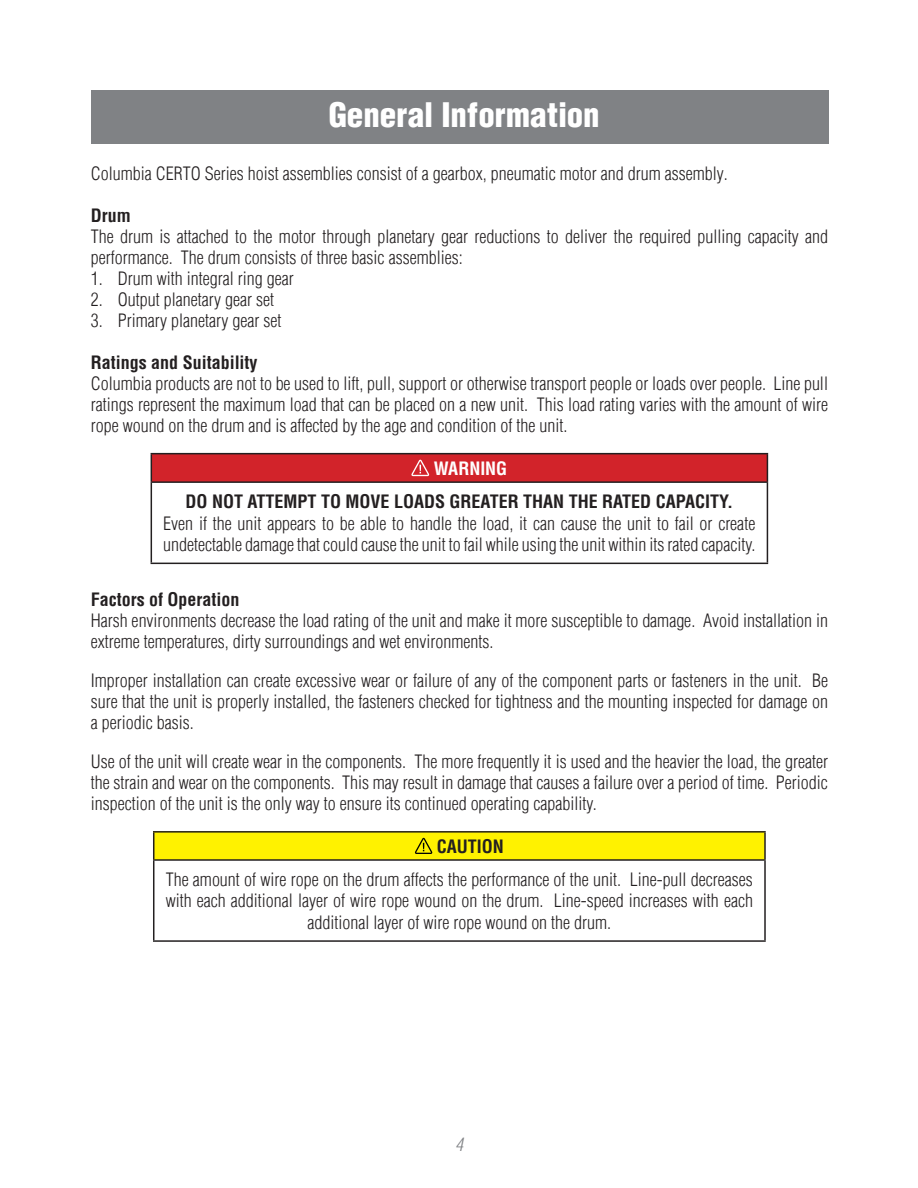
<style>
.page{position:relative;width:918px;height:1188px;background:#fff}
.page>*{position:absolute;margin:0;border:0;box-sizing:border-box;transform-origin:0 0}
.t1{font:33px "Switzerland Cond Black Plain";color:#fff}
.t2{font:18px/21px "Switzerland Cond Light Plain";color:#231f20}
.t3{font:700 condensed 18px "Switzerland";color:#231f20}
.t4{font:700 condensed 18px "Switzerland";color:#fff}
.t5{font:italic 300 18px "Switzerland Cond";color:#808285}
.s1{font-family:"Switzerland";font-weight:700;font-stretch:condensed}
</style>
<div class="page">
<div style="left:91px;top:90px;width:738px;height:54px;background:#808285"></div>
<div style="left:151px;top:454px;width:616px;height:28px;background:#d2232a"></div>
<hr style="left:151px;top:483px;width:1px;height:80px;background:#231f20">
<hr style="left:767px;top:483px;width:1px;height:80px;background:#231f20">
<hr style="left:151px;top:563px;width:617px;height:1px;background:#231f20">
<hr style="left:151px;top:453px;width:617px;height:1px;background:#231f20">
<svg style="left:151px;top:454px;width:1px;height:27px"></svg>
<svg style="left:767px;top:454px;width:1px;height:27px"></svg>
<hr style="left:151px;top:481px;width:617px;height:2px;background:#231f20">
<svg style="left:411px;top:460px;width:18px;height:16px"></svg>
<div style="left:154px;top:832px;width:611px;height:28px;background:#fff200"></div>
<hr style="left:153px;top:861px;width:1px;height:79px;background:#231f20">
<hr style="left:764px;top:861px;width:2px;height:79px;background:#231f20">
<hr style="left:153px;top:940px;width:613px;height:2px;background:#231f20">
<hr style="left:153px;top:831px;width:613px;height:2px;background:#231f20">
<svg style="left:153px;top:833px;width:1px;height:26px"></svg>
<hr style="left:764px;top:833px;width:2px;height:26px;background:#231f20">
<hr style="left:153px;top:859px;width:613px;height:2px;background:#231f20">
<svg style="left:415px;top:838px;width:17px;height:16px"></svg>
<p class="t1" style="left:329px;top:95px;width:273px">General Information</p>
<p class="t2" style="left:91px;top:163px;width:639px">Columbia CERTO Series hoist assemblies consist of a gearbox, pneumatic motor and drum assembly.</p>
<p class="t2" style="left:91px;top:205px;width:739px"><span class="s1">Drum<br></span>The drum is attached to the motor through planetary gear reductions to deliver the required pulling capacity and performance. The drum consists of three basic assemblies:</p>
<p class="t2" style="left:91px;top:268px;width:204px">1. Drum with integral ring gear</p>
<p class="t2" style="left:91px;top:289px;width:185px">2. Output planetary gear set</p>
<p class="t2" style="left:91px;top:310px;width:192px">3. Primary planetary gear set</p>
<p class="t3" style="left:91px;top:351px;width:168px">Ratings and Suitability</p>
<p class="t2" style="left:91px;top:373px;width:739px;text-align:justify">Columbia products are not to be used to lift, pull, support or otherwise transport people or loads over people. Line pull ratings represent the maximum load that can be placed on a new unit. This load rating varies with the amount of wire rope wound on the drum and is affected by the age and condition of the unit.</p>
<p class="t4" style="left:434px;top:457px;width:75px">WARNING</p>
<p class="t3" style="left:186px;top:491px;width:549px">DO NOT ATTEMPT TO MOVE LOADS GREATER THAN THE RATED CAPACITY.</p>
<p class="t2" style="left:163px;top:512px;width:594px;line-height:21.6px">Even if the unit appears to be able to handle the load, it can cause the unit to fail or create undetectable damage that could cause the unit to fail while using the unit within its rated capacity.</p>
<p class="t3" style="left:91px;top:589px;width:150px">Factors of Operation</p>
<p class="t2" style="left:91px;top:610px;width:739px">Harsh environments decrease the load rating of the unit and make it more susceptible to damage. Avoid installation in extreme temperatures, dirty surroundings and wet environments.</p>
<p class="t2" style="left:91px;top:670px;width:739px;text-align:justify">Improper installation can create excessive wear or failure of any of the component parts or fasteners in the unit. Be sure that the unit is properly installed, the fasteners checked for tightness and the mounting inspected for damage on a periodic basis.</p>
<p class="t2" style="left:91px;top:751px;width:739px;text-align:justify">Use of the unit will create wear in the components. The more frequently it is used and the heavier the load, the greater the strain and wear on the components. This may result in damage that causes a failure over a period of time. Periodic inspection of the unit is the only way to ensure its continued operating capability.</p>
<p class="t3" style="left:437px;top:835px;width:69px">CAUTION</p>
<p class="t2" style="left:166px;top:868px;width:589px;line-height:21.6px;text-align:center">The amount of wire rope on the drum affects the performance of the unit. Line-pull decreases with each additional layer of wire rope wound on the drum. Line-speed increases with each additional layer of wire rope wound on the drum.</p>
<p class="t5" style="left:455px;top:1134px;width:9px">4</p>
</div>
